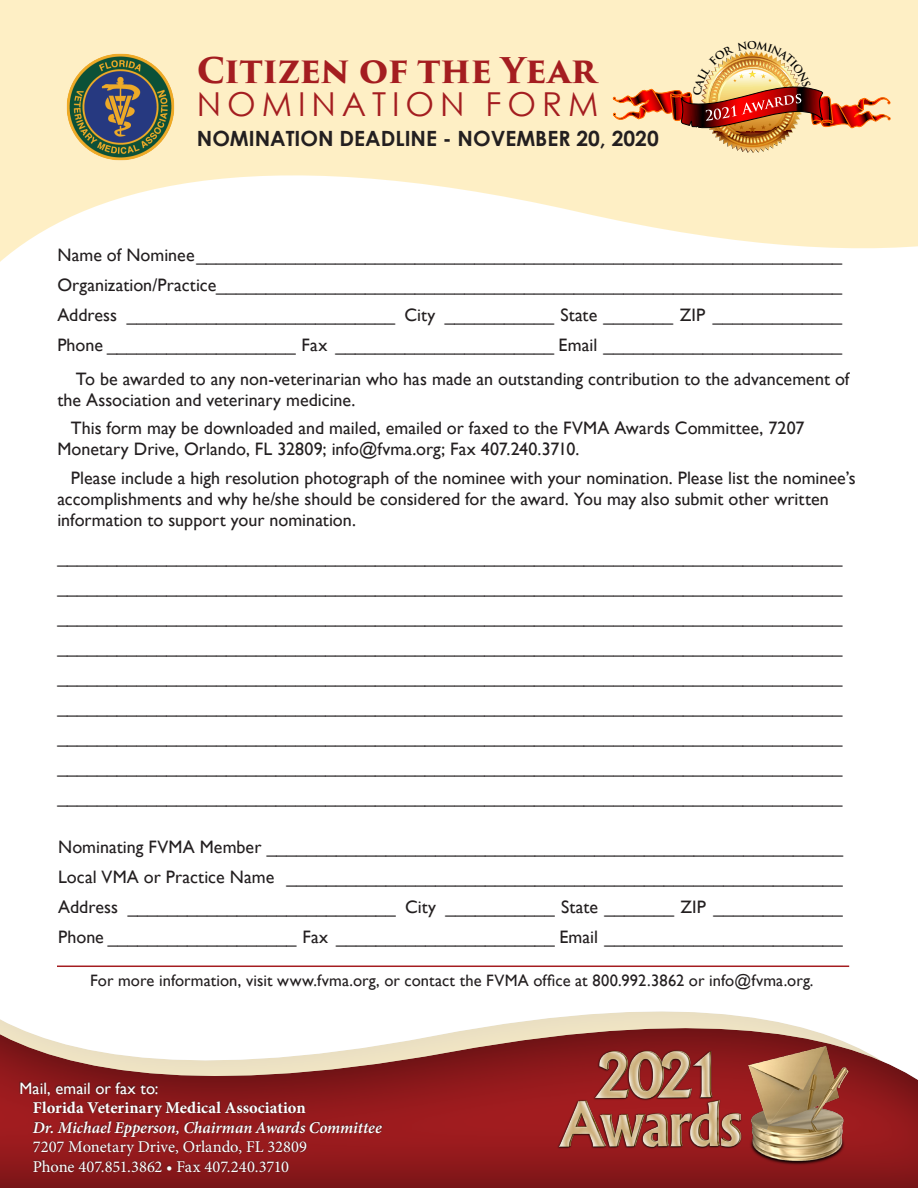
<style>
.page{position:relative;width:918px;height:1188px;background:#fff}
.page>*{position:absolute;margin:0;border:0;box-sizing:border-box;transform-origin:0 0}
.Albertus_Headers{font:700 34.5px "Trajan Pro 3";letter-spacing:-.015em;color:#a41d20}
.Albertus_Headers-2{font:33px "Century Gothic";letter-spacing:.18em;color:#a41d20}
.Albertus_Headers-3{font:700 21px "Century Gothic";color:#231f20}
.Gill_Sans_Form_Body{font:18px/30px "Gill Sans";color:#231f20;text-align:justify}
.Gill_Sans_Body{font:18px/21px "Gill Sans";color:#231f20}
.t1{font:16.5px "Gill Sans";letter-spacing:.005em;color:#231f20}
.t2{font:16.5px "Minion Pro";letter-spacing:-.005em;color:#fff}
.t3{font:italic 600 16.5px "Minion Pro";letter-spacing:-.005em;color:#fff}
.t4{font:700 16.5px "Minion Pro";letter-spacing:.005em;color:#fff}
.Gill_Sans_Body-2{font:16.5px "Gill Sans";letter-spacing:.01em;color:#fff}
</style>
<div class="page">
<svg style="left:0;top:0;width:918px;height:262px;fill:#feefc5"></svg>
<div style="left:0;top:910px;width:918px;height:278px;background:#231f20;opacity:.75"></div>
<img style="left:63px;top:49px;width:115px;height:116px">
<img style="left:555px;top:1045px;width:294px;height:121px">
<div style="left:19px;top:1081px;width:364px;height:92px;background:#231f20;opacity:.75"></div>
<hr style="left:57px;top:966px;width:792px;height:1px;background:#a41d20">
<img style="left:612px;top:41px;width:279px;height:112px">
<p class="Albertus_Headers" style="left:197px;top:45px;width:401px">Citizen of the Year</p>
<p class="Albertus_Headers-2" style="left:197px;top:81px;width:403px">NOMINATION FORM</p>
<p class="Albertus_Headers-3" style="left:197px;top:123px;width:463px">NOMINATION DEADLINE - NOVEMBER 20, 2020</p>
<p class="Gill_Sans_Form_Body" style="left:57px;top:241px;width:786px">Name of Nominee_________________________________________________________________</p>
<p class="Gill_Sans_Form_Body" style="left:57px;top:271px;width:786px">Organization/Practice_______________________________________________________________</p>
<p class="Gill_Sans_Form_Body" style="left:57px;top:301px;width:786px">Address ___________________________ City ___________ State _______ ZIP _____________</p>
<p class="Gill_Sans_Form_Body" style="left:57px;top:331px;width:786px">Phone ___________________ Fax ______________________ Email ________________________</p>
<p class="Gill_Sans_Body" style="left:57px;top:369px;width:794px;text-indent:19px">To be awarded to any non-veterinarian who has made an outstanding contribution to the advancement of the Association and veterinary medicine.</p>
<p class="Gill_Sans_Body" style="left:57px;top:418px;width:749px;text-indent:14px">This form may be downloaded and mailed, emailed or faxed to the FVMA Awards Committee, 7207<br>Monetary Drive, Orlando, FL 32809; info@fvma.org; Fax 407.240.3710.</p>
<p class="Gill_Sans_Body" style="left:57px;top:468px;width:800px;text-indent:14px">Please include a high resolution photograph of the nominee with your nomination. Please list the nominee’s accomplishments and why he/she should be considered for the award. You may also submit other written information to support your nomination.</p>
<p class="Gill_Sans_Form_Body" style="left:57px;top:542px;width:786px">_______________________________________________________________________________ _______________________________________________________________________________ _______________________________________________________________________________ _______________________________________________________________________________ _______________________________________________________________________________ _______________________________________________________________________________ _______________________________________________________________________________ _______________________________________________________________________________ _______________________________________________________________________________</p>
<p class="Gill_Sans_Form_Body" style="left:58px;top:832px;width:786px">Nominating FVMA Member __________________________________________________________</p>
<p class="Gill_Sans_Form_Body" style="left:58px;top:862px;width:786px">Local VMA or Practice Name ________________________________________________________</p>
<p class="Gill_Sans_Form_Body" style="left:58px;top:892px;width:786px">Address ___________________________ City ___________ State _______ ZIP _____________</p>
<p class="Gill_Sans_Form_Body" style="left:58px;top:922px;width:786px">Phone ___________________ Fax ______________________ Email ________________________</p>
<p class="t1" style="left:90px;top:971px;width:725px">For more information, visit www.fvma.org, or contact the FVMA office at 800.992.3862 or info@fvma.org.</p>
<p class="Gill_Sans_Body-2" style="left:19px;top:1078px;width:141px">Mail, email or fax to:</p>
<p class="t4" style="left:33px;top:1096px;width:274px">Florida Veterinary Medical Association</p>
<p class="t3" style="left:33px;top:1116px;width:350px">Dr. Michael Epperson, Chairman Awards Committee</p>
<p class="t2" style="left:33px;top:1136px;width:276px">7207 Monetary Drive, Orlando, FL 32809</p>
<p class="t2" style="left:33px;top:1155px;width:258px">Phone 407.851.3862 • Fax 407.240.3710</p>
</div>
